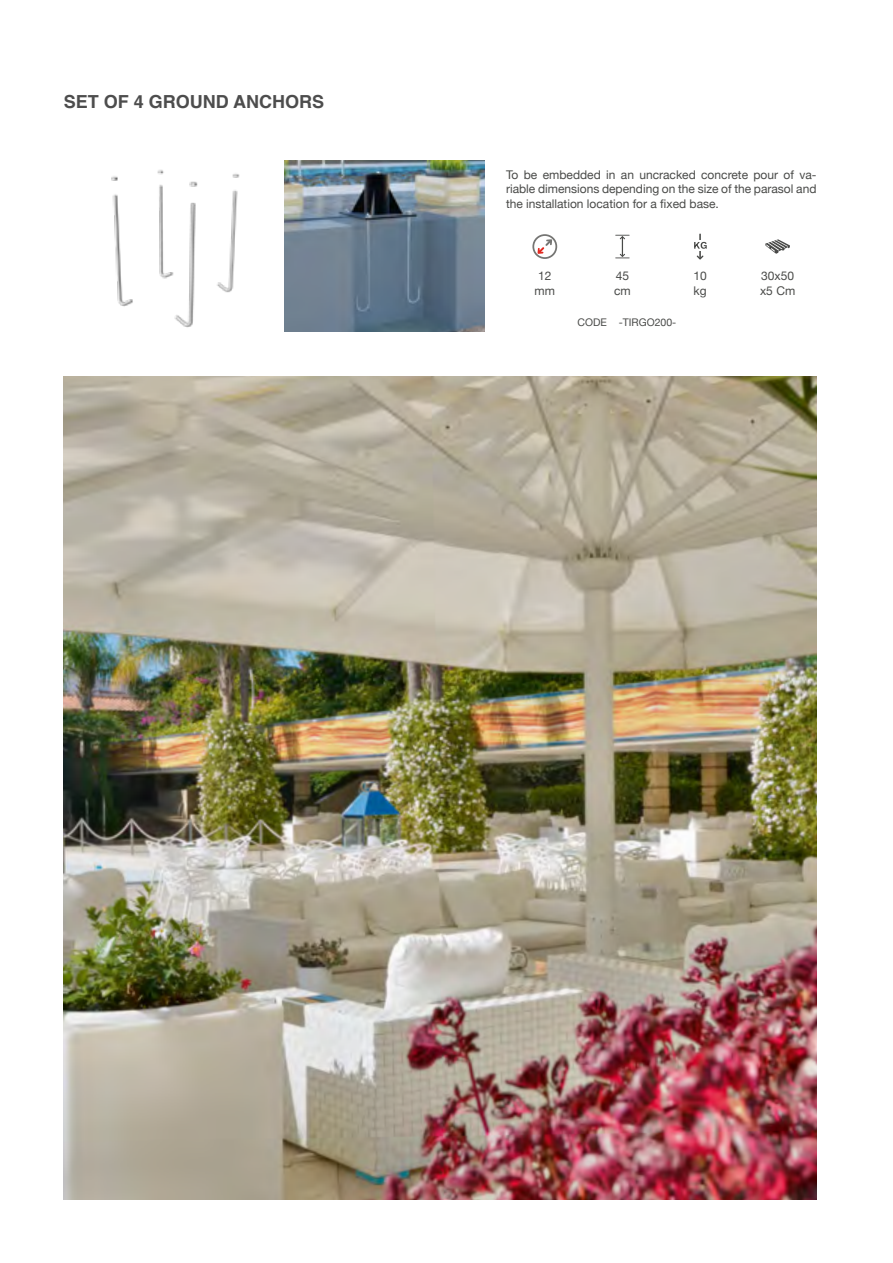
<style>
.page{position:relative;width:893px;height:1263px;background:#fff}
.page>*{position:absolute;margin:0;border:0;box-sizing:border-box;transform-origin:0 0}
.t1{font:700 18px "Helvetica";color:#4d4d4d}
.t2{font:12px/14.4px "Helvetica Neue";color:#494a48;text-align:justify}
.t3{font:10.5px "Helvetica Neue";color:#494a48}
</style>
<div class="page">
<img style="left:64px;top:376px;width:752px;height:823px">
<img style="left:285px;top:160px;width:200px;height:172px">
<img style="left:111px;top:169px;width:129px;height:159px">
<svg style="left:532px;top:234px;width:25px;height:25px"></svg>
<svg style="left:615px;top:235px;width:15px;height:23px"></svg>
<svg style="left:697px;top:255px;width:6px;height:5px"></svg>
<hr style="left:699px;top:234px;width:2px;height:24px;background:#494a48">
<div style="left:693px;top:240px;width:14px;height:11px;background:#fff"></div>
<svg style="left:694px;top:242px;width:13px;height:7px"></svg>
<svg style="left:765px;top:239px;width:25px;height:15px"></svg>
<p class="t1" style="left:64px;top:91px;width:262px">SET OF 4 GROUND ANCHORS</p>
<p class="t2" style="left:506px;top:168px;width:312px">To be embedded in an uncracked concrete pour of va&shy;riable dimensions depending on the size of the parasol and the installation location for a fixed base.</p>
<p class="t2" style="left:538px;top:269px;width:15px">12</p>
<p class="t2" style="left:535px;top:284px;width:22px">mm</p>
<p class="t2" style="left:616px;top:269px;width:15px">45</p>
<p class="t2" style="left:614px;top:284px;width:18px">cm</p>
<p class="t3" style="left:578px;top:314px;width:31px">CODE</p>
<p class="t3" style="left:619px;top:314px;width:59px">-TIRGO200-</p>
<p class="t2" style="left:693px;top:269px;width:15px">10</p>
<p class="t2" style="left:693px;top:284px;width:15px">kg</p>
<p class="t2" style="left:761px;top:269px;width:34px">30x50</p>
<p class="t2" style="left:760px;top:284px;width:37px">x5 Cm</p>
</div>
